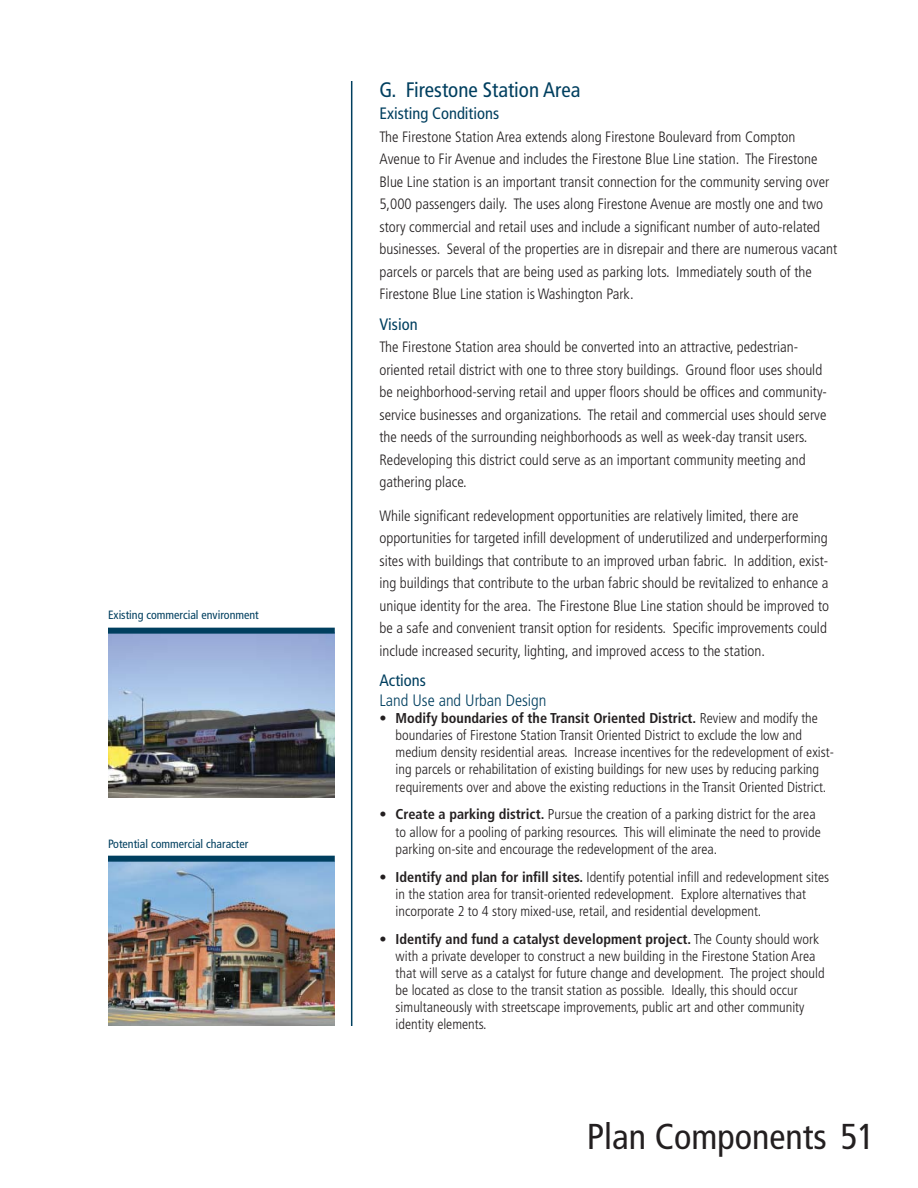
<style>
.page{position:relative;width:918px;height:1188px;background:#fff}
.page>*{position:absolute;margin:0;border:0;box-sizing:border-box;transform-origin:0 0}
.t1{font:condensed 36px "Frutiger LT Std";color:#231f20}
.t2{font:condensed 21px "Frutiger LT Std";color:#003f5f}
.t3{font:condensed 16.5px "Frutiger LT Std";color:#003f5f}
.t4{font:300 condensed 16.5px "Frutiger LT Std";color:#003f5f}
.t5{font:300 condensed 15px/22.5px "Frutiger LT Std";color:#231f20}
.t6{font:300 condensed 14.25px/17.1px "Frutiger LT Std";color:#231f20}
.t7{font:condensed 12px "Frutiger LT Std";color:#003f5f}
.s1{font-weight:700}
</style>
<div class="page">
<hr style="left:351px;top:81px;width:1px;height:945px;background:#003f5f">
<img style="left:108px;top:634px;width:227px;height:164px">
<div style="left:108px;top:628px;width:227px;height:6px;background:#003f5f"></div>
<img style="left:108px;top:862px;width:227px;height:164px">
<div style="left:108px;top:856px;width:227px;height:6px;background:#003f5f"></div>
<p class="t7" style="left:108px;top:610px;width:152px">Existing commercial environment</p>
<p class="t7" style="left:108px;top:838px;width:142px">Potential commercial character</p>
<h2 class="t2" style="left:379px;top:80px;width:202px">G. Firestone Station Area</h2>
<p class="t3" style="left:379px;top:106px;width:121px">Existing Conditions</p>
<p class="t5" style="left:379px;top:126px;width:459px">The Firestone Station Area extends along Firestone Boulevard from Compton Avenue to Fir Avenue and includes the Firestone Blue Line station. The Firestone Blue Line station is an important transit connection for the community serving over 5,000 passengers daily. The uses along Firestone Avenue are mostly one and two story commercial and retail uses and include a significant number of auto-related businesses. Several of the properties are in disrepair and there are numerous vacant parcels or parcels that are being used as parking lots. Immediately south of the Firestone Blue Line station is Washington Park.</p>
<p class="t3" style="left:379px;top:317px;width:40px">Vision</p>
<p class="t5" style="left:379px;top:337px;width:449px">The Firestone Station area should be converted into an attractive, pedestrian&shy;oriented retail district with one to three story buildings. Ground floor uses should be neighborhood-serving retail and upper floors should be offices and community&shy;service businesses and organizations. The retail and commercial uses should serve the needs of the surrounding neighborhoods as well as week-day transit users.<br>Redeveloping this district could serve as an important community meeting and gathering place.</p>
<p class="t5" style="left:379px;top:505px;width:451px">While significant redevelopment opportunities are relatively limited, there are opportunities for targeted infill development of underutilized and underperforming sites with buildings that contribute to an improved urban fabric. In addition, exist&shy;ing buildings that contribute to the urban fabric should be revitalized to enhance a unique identity for the area. The Firestone Blue Line station should be improved to be a safe and convenient transit option for residents. Specific improvements could include increased security, lighting, and improved access to the station.</p>
<p class="t3" style="left:379px;top:673px;width:48px">Actions</p>
<p class="t4" style="left:379px;top:693px;width:169px">Land Use and Urban Design</p>
<p class="t6" style="left:396px;top:710px;width:440px;text-indent:-16px"><span class="s1">• Modify boundaries of the Transit Oriented District.</span> Review and modify the boundaries of Firestone Station Transit Oriented District to exclude the low and medium density residential areas. Increase incentives for the redevelopment of exist&shy;ing parcels or rehabilitation of existing buildings for new uses by reducing parking requirements over and above the existing reductions in the Transit Oriented District.</p>
<p class="t6" style="left:396px;top:807px;width:427px;text-indent:-16px"><span class="s1">• Create a parking district.</span> Pursue the creation of a parking district for the area to allow for a pooling of parking resources. This will eliminate the need to provide parking on-site and encourage the redevelopment of the area.</p>
<p class="t6" style="left:396px;top:869px;width:435px;text-indent:-16px"><span class="s1">• Identify and plan for infill sites.</span> Identify potential infill and redevelopment sites in the station area for transit-oriented redevelopment. Explore alternatives that incorporate 2 to 4 story mixed-use, retail, and residential development.</p>
<p class="t6" style="left:396px;top:931px;width:431px;text-indent:-16px"><span class="s1">• Identify and fund a catalyst development project.</span> The County should work with a private developer to construct a new building in the Firestone Station Area that will serve as a catalyst for future change and development. The project should be located as close to the transit station as possible. Ideally, this should occur simultaneously with streetscape improvements, public art and other community identity elements.</p>
<h1 class="t1" style="left:587px;top:1121px;width:290px">Plan Components 51</h1>
</div>
